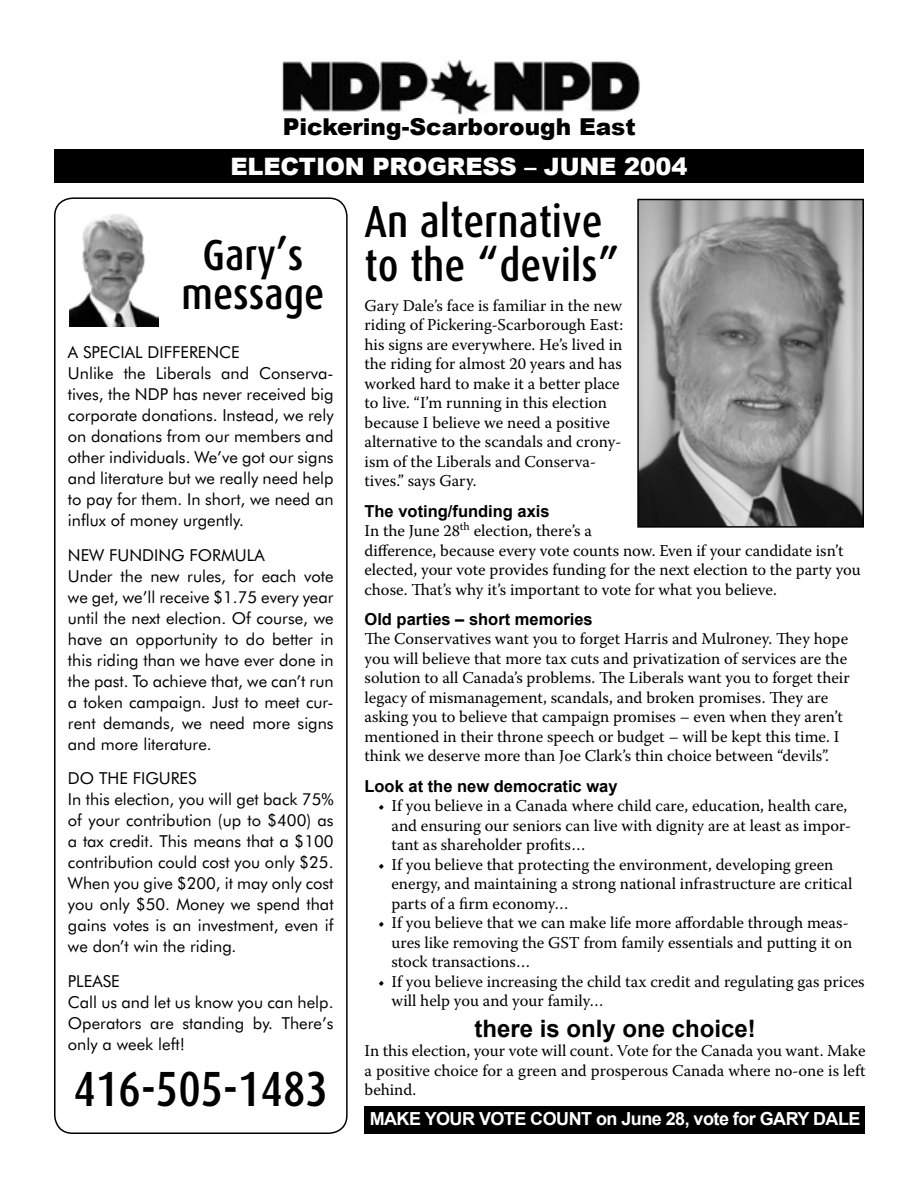
<style>
.page{position:relative;width:918px;height:1188px;background:#fff}
.page>*{position:absolute;margin:0;border:0;box-sizing:border-box;transform-origin:0 0}
.t1{font:500 condensed 49.5px "Dax";color:#000}
.t2{font:500 condensed 45px/43.5px "Dax";color:#000}
.t3{font:500 condensed 43.5px/39px "Dax";color:#000;text-align:center}
.t4{font:900 24px "Arial";letter-spacing:-.01em;color:#fff}
.t5{font:700 24px "Arial";color:#000}
.t6{font:900 23.25px "Arial";color:#000}
.t7{font:700 18px "Arial";letter-spacing:-.03em;color:#fff}
.t8{font:16.5px/19.5px "Warnock Pro";color:#000}
.t9{font:16.5px/21px "Futura BT";color:#000}
.t10{font:700 16.5px "Arial";color:#000}
</style>
<div class="page">
<div style="left:54px;top:149px;width:810px;height:34px;background:#000"></div>
<img style="left:282px;top:59px;width:358px;height:56px">
<svg style="left:54px;top:197px;width:294px;height:936px"></svg>
<img style="left:640px;top:202px;width:221px;height:323px">
<div style="left:637px;top:199px;width:227px;height:329px;border:2px solid #000"></div>
<div style="left:364px;top:1106px;width:501px;height:28px;background:#000"></div>
<h3 class="t6" style="left:283px;top:110px;width:355px">Pickering-Scarborough East</h3>
<h3 class="t4" style="left:231px;top:149px;width:458px">ELECTION PROGRESS – JUNE 2004</h3>
<h3 class="t3" style="left:182px;top:236px;width:144px">Gary’s message</h3>
<p class="t9" style="left:68px;top:342px;width:267px">A SPECIAL DIFFERENCE<br>Unlike the Liberals and Conserva&shy;tives, the NDP has never received big corporate donations. Instead, we rely on donations from our members and other individuals. We’ve got our signs and literature but we really need help to pay for them. In short, we need an influx of money urgently.</p>
<p class="t9" style="left:68px;top:544px;width:267px">NEW FUNDING FORMULA<br>Under the new rules, for each vote we get, we’ll receive $1.75 every year until the next election. Of course, we have an opportunity to do better in this riding than we have ever done in the past. To achieve that, we can’t run a token campaign. Just to meet cur&shy;rent demands, we need more signs and more literature.</p>
<p class="t9" style="left:68px;top:768px;width:267px">DO THE FIGURES<br>In this election, you will get back 75% of your contribution (up to $400) as a tax credit. This means that a $100 contribution could cost you only $25.<br>When you give $200, it may only cost you only $50. Money we spend that gains votes is an investment, even if we don’t win the riding.</p>
<p class="t9" style="left:68px;top:970px;width:267px">PLEASE<br>Call us and let us know you can help.<br>Operators are standing by. There’s only a week left!</p>
<h1 class="t1" style="left:74px;top:1062px;width:256px">416-505-1483</h1>
<h2 class="t2" style="left:364px;top:200px;width:257px">An alternative to the “devils”</h2>
<p class="t8" style="left:364px;top:295px;width:260px">Gary Dale’s face is familiar in the new riding of Pickering-Scarborough East: his signs are everywhere. He’s lived in the riding for almost 20 years and has worked hard to make it a better place to live. “I’m running in this election because I believe we need a positive alternative to the scandals and crony&shy;ism of the Liberals and Conserva&shy;tives.” says Gary.</p>
<p class="t10" style="left:364px;top:500px;width:187px">The voting/funding axis</p>
<p class="t8" style="left:364px;top:521px;width:498px">In the June 28<sup>th</sup> election, there’s a<br>difference, because every vote counts now. Even if your candidate isn’t elected, your vote provides funding for the next election to the party you chose. That’s why it’s important to vote for what you believe.</p>
<p class="t10" style="left:364px;top:608px;width:230px">Old parties – short memories</p>
<p class="t8" style="left:364px;top:629px;width:487px">The Conservatives want you to forget Harris and Mulroney. They hope you will believe that more tax cuts and privatization of services are the solution to all Canada’s problems. The Liberals want you to forget their legacy of mismanagement, scandals, and broken promises. They are asking you to believe that campaign promises – even when they aren’t mentioned in their throne speech or budget – will be kept this time. I think we deserve more than Joe Clark’s thin choice between “devils”.</p>
<p class="t10" style="left:364px;top:775px;width:255px">Look at the new democratic way</p>
<p class="t8" style="left:391px;top:796px;width:461px;text-indent:-13px">• If you believe in a Canada where child care, education, health care, and ensuring our seniors can live with dignity are at least as impor&shy;tant as shareholder profits…</p>
<p class="t8" style="left:391px;top:854px;width:462px;text-indent:-13px">• If you believe that protecting the environment, developing green energy, and maintaining a strong national infrastructure are critical parts of a firm economy…</p>
<p class="t8" style="left:392px;top:913px;width:462px;text-indent:-14px">• If you believe that we can make life more affordable through meas&shy;ures like removing the GST from family essentials and putting it on stock transactions…</p>
<p class="t8" style="left:392px;top:971px;width:475px;text-indent:-14px">• If you believe increasing the child tax credit and regulating gas prices will help you and your family…</p>
<h3 class="t5" style="left:474px;top:1012px;width:283px">there is only one choice!</h3>
<p class="t8" style="left:364px;top:1041px;width:503px;text-align:justify">In this election, your vote will count. Vote for the Canada you want. Make a positive choice for a green and prosperous Canada where no-one is left behind.</p>
<p class="t7" style="left:370px;top:1107px;width:492px">MAKE YOUR VOTE COUNT on June 28, vote for GARY DALE</p>
</div>
